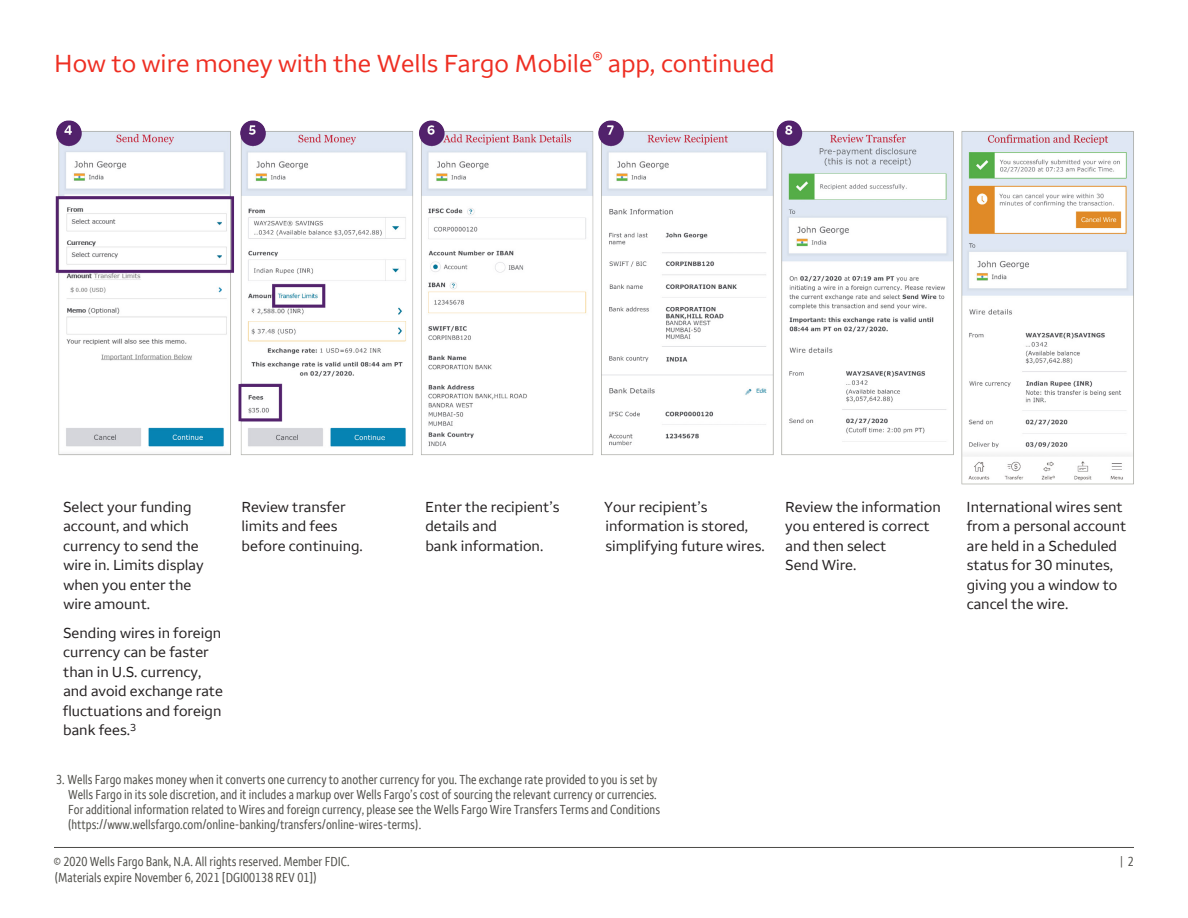
<style>
.page{position:relative;width:1188px;height:918px;background:#fff}
.page>*{position:absolute;margin:0;border:0;box-sizing:border-box;transform-origin:0 0}
.Sub-headline_large_1{font:25.5px "Wells Fargo Sans";color:#ee2e22}
.Body___p{font:15px/19.5px "Wells Fargo Sans";color:#231f20}
.Disclosures___p{font:condensed 13.5px/15px "Wells Fargo Sans";color:#4c4b46}
</style>
<div class="page">
<img style="left:54px;top:120px;width:1080px;height:728px">
<h2 class="Sub-headline_large_1" style="left:54px;top:48px;width:722px">How to wire money with the Wells Fargo Mobile<sup>®</sup> app, continued</h2>
<p class="Body___p" style="left:63px;top:497px;width:142px">Select your funding account, and which currency to send the wire in. Limits display when you enter the wire amount.</p>
<p class="Body___p" style="left:63px;top:623px;width:162px">Sending wires in foreign currency can be faster than in U.S. currency, and avoid exchange rate fluctuations and foreign bank fees.<sup>3</sup></p>
<p class="Body___p" style="left:241px;top:497px;width:123px">Review transfer limits and fees before continuing.</p>
<p class="Body___p" style="left:425px;top:497px;width:136px">Enter the recipient’s details and<br>bank information.</p>
<p class="Body___p" style="left:604px;top:497px;width:162px">Your recipient’s information is stored, simplifying future wires.</p>
<p class="Body___p" style="left:785px;top:497px;width:157px">Review the information you entered is correct and then select<br>Send Wire.</p>
<p class="Body___p" style="left:967px;top:497px;width:161px">International wires sent from a personal account are held in a Scheduled status for 30 minutes, giving you a window to cancel the wire.</p>
<p class="Disclosures___p" style="left:68px;top:772px;width:594px;text-indent:-11px">3. Wells Fargo makes money when it converts one currency to another currency for you. The exchange rate provided to you is set by Wells Fargo in its sole discretion, and it includes a markup over Wells Fargo’s cost of sourcing the relevant currency or currencies.<br>For additional information related to Wires and foreign currency, please see the Wells Fargo Wire Transfers Terms and Conditions (https://www.wellsfargo.com/online-banking/transfers/online-wires-terms).</p>
<p class="Disclosures___p" style="left:53px;top:854px;width:298px">© 2020 Wells Fargo Bank, N.A. All rights reserved. Member FDIC.</p>
<p class="Disclosures___p" style="left:1120px;top:854px;width:15px">| 2</p>
<p class="Disclosures___p" style="left:54px;top:870px;width:264px">(Materials expire November 6, 2021 [DGI00138 REV 01])</p>
</div>
